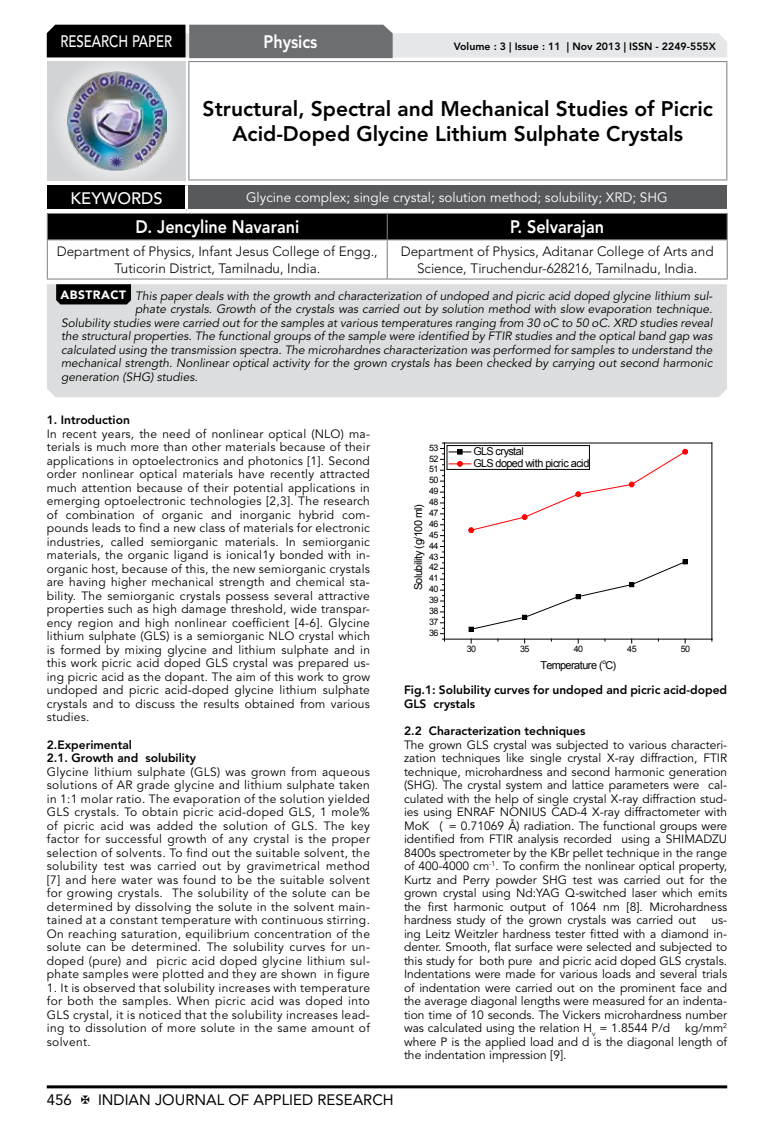
<style>
.page{position:relative;width:774px;height:1136px;background:#fff}
.page>*{position:absolute;margin:0;border:0;box-sizing:border-box;transform-origin:0 0}
.t1{font:800 21px/25.2px "Avenir LT Std";color:#000;text-align:center}
.t2{font:800 18px "Avenir LT Std";color:#fff;scale:.9 1}
.t3{font:500 16.5px "Avenir LT Std";color:#fff;scale:.8 1}
.t4{font:500 16.5px "Avenir LT Std";color:#fff}
.t5{font:15px "Avenir LT Std";color:#000}
.t6{font:300 13.5px/16.2px "Avenir LT Std";color:#000;text-align:center}
.t7{font:13.5px "Avenir LT Std";color:#fff}
.t8{font:12px/13.5px "Avenir LT Std";color:#000;text-align:justify}
.t9{font:italic 12px "Avenir LT Std";color:#000}
.t10{font:800 12px/13.5px "Avenir LT Std";color:#000}
.t11{font:10.95px "Arial";letter-spacing:-.055em;color:#000}
.t12{font:10.8px/11.9px "Arial";letter-spacing:-.055em;color:#000}
.t13{font:800 10.5px "Avenir LT Std";color:#000}
.t14{font:8.85px "Arial";letter-spacing:-.065em;color:#000}
.t15{font:6.45px "Arial";color:#000}
.s1{font-weight:900;font-style:normal;color:#fff}
</style>
<div class="page">
<hr style="left:47px;top:1085px;width:680px;height:3px;background:#000">
<div style="left:48px;top:62px;width:137px;height:118px;background:linear-gradient(to right,#d9dadb,#d9dadb)"></div>
<img style="left:68px;top:71px;width:99px;height:100px">
<svg style="left:47px;top:25px;width:680px;height:33px;background:#979899"></svg>
<hr style="left:188px;top:61px;width:539px;height:1px;background:#808285">
<hr style="left:188px;top:62px;width:1px;height:117px;background:#808285">
<hr style="left:726px;top:62px;width:1px;height:117px;background:#808285">
<hr style="left:188px;top:179px;width:539px;height:1px;background:#808285">
<div style="left:47px;top:213px;width:681px;height:26px;background:#000"></div>
<hr style="left:47px;top:239px;width:340px;height:1px;background:#808285">
<hr style="left:47px;top:240px;width:1px;height:38px;background:#808285">
<hr style="left:387px;top:239px;width:341px;height:1px;background:#808285">
<hr style="left:387px;top:240px;width:1px;height:38px;background:#808285">
<hr style="left:727px;top:240px;width:1px;height:38px;background:#808285">
<hr style="left:47px;top:278px;width:340px;height:1px;background:#808285">
<hr style="left:387px;top:278px;width:341px;height:1px;background:#808285">
<div style="left:47px;top:185px;width:139px;height:25px;background:#000"></div>
<div style="left:186px;top:185px;width:541px;height:25px;background:#58595b"></div>
<hr style="left:185px;top:185px;width:3px;height:24px;background:#fff">
<hr style="left:47px;top:209px;width:139px;height:3px;background:#fff">
<hr style="left:186px;top:209px;width:541px;height:3px;background:#fff">
<div style="left:47px;top:284px;width:680px;height:113px;background:#dcddde"></div>
<svg style="left:56px;top:284px;width:75px;height:20px"></svg>
<hr style="left:444px;top:638px;width:268px;height:1px;background:#000">
<hr style="left:444px;top:442px;width:268px;height:1px;background:#000">
<hr style="left:711px;top:443px;width:1px;height:196px;background:#000">
<svg style="left:440px;top:442px;width:248px;height:201px"></svg>
<h3 class="t3" style="left:60px;top:32px;width:139px">RESEARCH PAPER</h3>
<h2 class="t2" style="left:263px;top:31px;width:62px">Physics</h2>
<p class="t13" style="left:454px;top:41px;width:264px">Volume : 3 | Issue : 11 | Nov 2013 | ISSN - 2249-555X</p>
<h1 class="t1" style="left:203px;top:96px;width:512px">Structural, Spectral and Mechanical Studies of Picric<br>Acid-Doped Glycine Lithium Sulphate Crystals</h1>
<h3 class="t4" style="left:71px;top:189px;width:94px">KEYWORDS</h3>
<p class="t7" style="left:246px;top:189px;width:423px">Glycine complex; single crystal; solution method; solubility; XRD; SHG</p>
<h2 class="t2" style="left:135px;top:216px;width:184px">D. Jencyline Navarani</h2>
<h2 class="t2" style="left:510px;top:216px;width:106px">P. Selvarajan</h2>
<p class="t6" style="left:57px;top:244px;width:322px">Department of Physics, Infant Jesus College of Engg.,<br>Tuticorin District, Tamilnadu, India.</p>
<p class="t6" style="left:401px;top:244px;width:314px">Department of Physics, Aditanar College of Arts and<br>Science, Tiruchendur-628216, Tamilnadu, India.</p>
<p class="t9" style="left:60px;top:288px;width:654px"><span class="s1">ABSTRACT</span> This paper deals with the growth and characterization of undoped and picric acid doped glycine lithium sul-</p>
<p class="t9" style="left:135px;top:302px;width:579px">phate crystals. Growth of the crystals was carried out by solution method with slow evaporation technique.</p>
<p class="t9" style="left:61px;top:315px;width:653px">Solubility studies were carried out for the samples at various temperatures ranging from 30 oC to 50 oC. XRD studies reveal</p>
<p class="t9" style="left:61px;top:329px;width:653px">the structural properties. The functional groups of the sample were identified by FTIR studies and the optical band gap was</p>
<p class="t9" style="left:61px;top:342px;width:653px">calculated using the transmission spectra. The microhardnes characterization was performed for samples to understand the</p>
<p class="t9" style="left:61px;top:356px;width:653px">mechanical strength. Nonlinear optical activity for the grown crystals has been checked by carrying out second harmonic</p>
<p class="t9" style="left:61px;top:369px;width:138px">generation (SHG) studies.</p>
<p class="t10" style="left:47px;top:413px;width:85px">1. Introduction</p>
<p class="t8" style="left:47px;top:427px;width:325px">In recent years, the need of nonlinear optical (NLO) ma&shy;terials is much more than other materials because of their applications in optoelectronics and photonics [1]. Second order nonlinear optical materials have recently attracted much attention because of their potential applications in emerging optoelectronic technologies [2,3]. The research of combination of organic and inorganic hybrid com&shy;pounds leads to find a new class of materials for electronic industries, called semiorganic materials. In semiorganic materials, the organic ligand is ionical1y bonded with in&shy;organic host, because of this, the new semiorganic crystals are having higher mechanical strength and chemical sta&shy;bility. The semiorganic crystals possess several attractive properties such as high damage threshold, wide transpar&shy;ency region and high nonlinear coefficient [4-6]. Glycine lithium sulphate (GLS) is a semiorganic NLO crystal which is formed by mixing glycine and lithium sulphate and in this work picric acid doped GLS crystal was prepared us&shy;ing picric acid as the dopant. The aim of this work to grow undoped and picric acid-doped glycine lithium sulphate crystals and to discuss the results obtained from various studies.</p>
<p class="t10" style="left:47px;top:737px;width:151px">2.Experimental<br>2.1. Growth and solubility</p>
<p class="t8" style="left:47px;top:764px;width:325px">Glycine lithium sulphate (GLS) was grown from aqueous solutions of AR grade glycine and lithium sulphate taken in 1:1 molar ratio. The evaporation of the solution yielded GLS crystals. To obtain picric acid-doped GLS, 1 mole% of picric acid was added the solution of GLS. The key factor for successful growth of any crystal is the proper selection of solvents. To find out the suitable solvent, the solubility test was carried out by gravimetrical method [7] and here water was found to be the suitable solvent for growing crystals. The solubility of the solute can be determined by dissolving the solute in the solvent main&shy;tained at a constant temperature with continuous stirring.<br>On reaching saturation, equilibrium concentration of the solute can be determined. The solubility curves for un&shy;doped (pure) and picric acid doped glycine lithium sul&shy;phate samples were plotted and they are shown in figure</p>
<p class="t8" style="left:47px;top:980px;width:325px">1. It is observed that solubility increases with temperature for both the samples. When picric acid was doped into GLS crystal, it is noticed that the solubility increases lead&shy;ing to dissolution of more solute in the same amount of solvent.</p>
<p class="t14" style="left:429px;top:441px;width:11px">53</p>
<p class="t12" style="left:473px;top:445px;width:117px">GLS crystal<br>GLS doped with picric acid</p>
<p class="t14" style="left:429px;top:452px;width:11px">52</p>
<p class="t14" style="left:429px;top:463px;width:11px">51</p>
<p class="t14" style="left:429px;top:474px;width:11px">50</p>
<p class="t14" style="left:429px;top:485px;width:11px">49</p>
<p class="t14" style="left:429px;top:496px;width:11px">48</p>
<p class="t11" style="left:411px;top:590px;width:87px;rotate:-90deg">Solubility (g/100 ml)</p>
<p class="t14" style="left:429px;top:507px;width:11px">47</p>
<p class="t14" style="left:429px;top:518px;width:11px">46</p>
<p class="t14" style="left:429px;top:529px;width:11px">45</p>
<p class="t14" style="left:429px;top:539px;width:11px">44</p>
<p class="t14" style="left:429px;top:550px;width:11px">43</p>
<p class="t14" style="left:429px;top:561px;width:11px">42</p>
<p class="t14" style="left:429px;top:572px;width:11px">41</p>
<p class="t14" style="left:429px;top:583px;width:11px">40</p>
<p class="t14" style="left:429px;top:594px;width:11px">39</p>
<p class="t14" style="left:429px;top:605px;width:11px">38</p>
<p class="t14" style="left:429px;top:616px;width:11px">37</p>
<p class="t14" style="left:429px;top:627px;width:11px">36</p>
<p class="t14" style="left:467px;top:643px;width:11px">30</p>
<p class="t14" style="left:520px;top:643px;width:11px">35</p>
<p class="t14" style="left:574px;top:643px;width:11px">40</p>
<p class="t14" style="left:627px;top:643px;width:11px">45</p>
<p class="t14" style="left:681px;top:643px;width:11px">50</p>
<p class="t15" style="left:602px;top:657px;width:5px">o</p>
<p class="t12" style="left:540px;top:659px;width:77px">Temperature ( C)</p>
<p class="t10" style="left:404px;top:683px;width:325px">Fig.1: Solubility curves for undoped and picric acid-doped<br>GLS crystals</p>
<p class="t10" style="left:404px;top:724px;width:183px">2.2 Characterization techniques</p>
<p class="t8" style="left:404px;top:737px;width:325px">The grown GLS crystal was subjected to various characteri&shy;zation techniques like single crystal X-ray diffraction, FTIR technique, microhardness and second harmonic generation (SHG). The crystal system and lattice parameters were cal&shy;culated with the help of single crystal X-ray diffraction stud&shy;ies using ENRAF NONIUS CAD-4 X-ray diffractometer with MoKα ( = 0.71069 Å) radiation. The functional groups were identified from FTIR analysis recorded using a SHIMADZU 8400s spectrometer by the KBr pellet technique in the range of 400-4000 cm<sup>-1</sup>. To confirm the nonlinear optical property, Kurtz and Perry powder SHG test was carried out for the grown crystal using Nd:YAG Q-switched laser which emits the first harmonic output of 1064 nm [8]. Microhardness hardness study of the grown crystals was carried out</p>
<p class="t8" style="left:404px;top:913px;width:325px;text-indent:307px">us&shy;ing Leitz Weitzler hardness tester fitted with a diamond in&shy;denter. Smooth, flat surface were selected and subjected to this study for both pure and picric acid doped GLS crystals.<br>Indentations were made for various loads and several trials of indentation were carried out on the prominent face and the average diagonal lengths were measured for an indenta&shy;tion time of 10 seconds. The Vickers microhardness number was calculated using the relation H<sub>v</sub> = 1.8544 P/d</p>
<p class="t8" style="left:404px;top:1021px;width:325px;text-indent:281px">kg/mm<sup>2 </sup>where P is the applied load and d is the diagonal length of the indentation impression [9].</p>
<p class="t5" style="left:47px;top:1090px;width:27px">456</p>
<p class="t5" style="left:98px;top:1090px;width:297px">INDIAN JOURNAL OF APPLIED RESEARCH</p>
</div>
